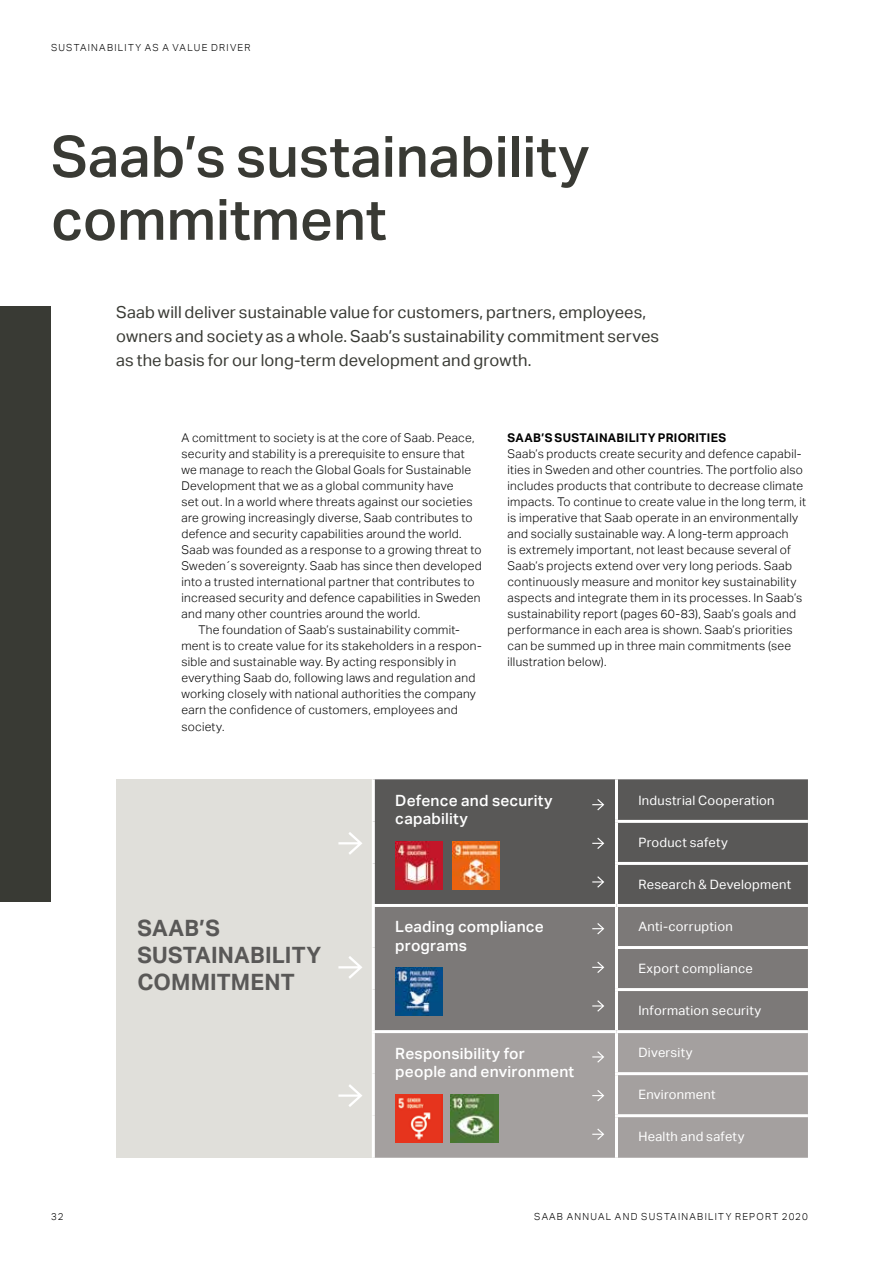
<style>
.page{position:relative;width:893px;height:1263px;background:#fff}
.page>*{position:absolute;margin:0;border:0;box-sizing:border-box;transform-origin:0 0}
.t1{font:500 57px/63px "Aktiv Grotesk";color:#393a34}
.t2{font:700 22.5px/27px "Aktiv Grotesk";letter-spacing:.005em;color:#595857}
.t3{font:16.5px/24px "Aktiv Grotesk";letter-spacing:.01em;color:#393a34}
.t4{font:500 15.45px/18.6px "Aktiv Grotesk";letter-spacing:.015em;color:#fff}
.t5{font:12.9px "Aktiv Grotesk";letter-spacing:.02em;color:#fff}
.t6{font:300 12px/16px "Aktiv Grotesk";letter-spacing:.025em;color:#000}
.t7{font:700 12px "Aktiv Grotesk";letter-spacing:.025em;color:#000}
.t8{font:300 9.75px "Aktiv Grotesk";letter-spacing:.13em;color:#000}
</style>
<div class="page">
<div style="left:0;top:306px;width:51px;height:596px;background:#393a34"></div>
<div style="left:116px;top:779px;width:257px;height:379px;background:#e0dfda"></div>
<div style="left:375px;top:779px;width:433px;height:125px;background:#595857"></div>
<div style="left:375px;top:907px;width:433px;height:123px;background:#7c7978"></div>
<div style="left:375px;top:1033px;width:433px;height:125px;background:#a4a09f"></div>
<hr style="left:372px;top:907px;width:3px;height:40px;background:#fff">
<hr style="left:615px;top:907px;width:3px;height:39px;background:#fff">
<hr style="left:372px;top:947px;width:3px;height:42px;background:#fff">
<hr style="left:615px;top:949px;width:3px;height:39px;background:#fff">
<hr style="left:372px;top:989px;width:3px;height:41px;background:#fff">
<hr style="left:615px;top:991px;width:3px;height:39px;background:#fff">
<hr style="left:372px;top:1033px;width:3px;height:41px;background:#fff">
<hr style="left:615px;top:1033px;width:3px;height:39px;background:#fff">
<hr style="left:372px;top:1074px;width:3px;height:42px;background:#fff">
<hr style="left:615px;top:1075px;width:3px;height:39px;background:#fff">
<hr style="left:372px;top:1116px;width:3px;height:42px;background:#fff">
<hr style="left:615px;top:1117px;width:3px;height:41px;background:#fff">
<hr style="left:372px;top:904px;width:244px;height:3px;background:#fff">
<hr style="left:372px;top:1030px;width:244px;height:3px;background:#fff">
<hr style="left:372px;top:779px;width:3px;height:42px;background:#fff">
<hr style="left:615px;top:779px;width:3px;height:41px;background:#fff">
<hr style="left:372px;top:821px;width:3px;height:42px;background:#fff">
<hr style="left:615px;top:823px;width:3px;height:39px;background:#fff">
<hr style="left:372px;top:863px;width:3px;height:41px;background:#fff">
<hr style="left:615px;top:865px;width:3px;height:39px;background:#fff">
<hr style="left:615px;top:820px;width:193px;height:3px;background:#fff">
<hr style="left:615px;top:862px;width:193px;height:3px;background:#fff">
<hr style="left:615px;top:946px;width:193px;height:3px;background:#fff">
<hr style="left:615px;top:988px;width:193px;height:3px;background:#fff">
<hr style="left:615px;top:1072px;width:193px;height:3px;background:#fff">
<hr style="left:615px;top:1114px;width:193px;height:3px;background:#fff">
<img style="left:395px;top:842px;width:48px;height:47px">
<img style="left:452px;top:842px;width:48px;height:47px">
<img style="left:395px;top:968px;width:48px;height:47px">
<img style="left:395px;top:1095px;width:48px;height:47px">
<img style="left:450px;top:1095px;width:48px;height:47px">
<svg style="left:338px;top:832px;width:24px;height:23px"></svg>
<svg style="left:338px;top:956px;width:24px;height:23px"></svg>
<svg style="left:338px;top:1084px;width:24px;height:23px"></svg>
<svg style="left:592px;top:837px;width:12px;height:12px"></svg>
<svg style="left:592px;top:799px;width:12px;height:11px"></svg>
<svg style="left:592px;top:876px;width:12px;height:12px"></svg>
<svg style="left:592px;top:961px;width:12px;height:12px"></svg>
<svg style="left:592px;top:923px;width:12px;height:11px"></svg>
<svg style="left:592px;top:1000px;width:12px;height:12px"></svg>
<svg style="left:592px;top:1090px;width:12px;height:11px"></svg>
<svg style="left:592px;top:1051px;width:12px;height:12px"></svg>
<svg style="left:592px;top:1128px;width:12px;height:12px"></svg>
<p class="t8" style="left:51px;top:42px;width:201px">SUSTAINABILITY AS A VALUE DRIVER</p>
<h1 class="t1" style="left:51px;top:126px;width:540px">Saab’s sustainability commitment</h1>
<h3 class="t3" style="left:116px;top:300px;width:544px">Saab will deliver sustainable value for customers, partners, employees, owners and society as a whole. Saab’s sustainability commitment serves as the basis for our long-term development and growth.</h3>
<p class="t6" style="left:181px;top:429px;width:295px">A comittment to society is at the core of Saab. Peace,</p>
<p class="t6" style="left:181px;top:446px;width:285px">security and stability is a prerequisite to ensure that</p>
<p class="t6" style="left:181px;top:462px;width:291px">we manage to reach the Global Goals for Sustainable</p>
<p class="t6" style="left:181px;top:478px;width:274px">Development that we as a global community have</p>
<p class="t6" style="left:181px;top:494px;width:293px">set out. In a world where threats against our societies</p>
<p class="t6" style="left:181px;top:510px;width:293px">are growing increasingly diverse, Saab contributes to</p>
<p class="t6" style="left:181px;top:526px;width:282px">defence and security capabilities around the world.</p>
<p class="t6" style="left:181px;top:542px;width:302px">Saab was founded as a response to a growing threat to</p>
<p class="t6" style="left:181px;top:558px;width:302px">Sweden´s sovereignty. Saab has since then developed</p>
<p class="t6" style="left:181px;top:574px;width:295px">into a trusted international partner that contributes to</p>
<p class="t6" style="left:181px;top:590px;width:300px">increased security and defence capabilities in Sweden</p>
<p class="t6" style="left:181px;top:606px;width:240px">and many other countries around the world.</p>
<p class="t6" style="left:198px;top:622px;width:263px">The foundation of Saab’s sustainability commit-</p>
<p class="t6" style="left:181px;top:638px;width:302px">ment is to create value for its stakeholders in a respon-</p>
<p class="t6" style="left:181px;top:654px;width:276px">sible and sustainable way. By acting responsibly in</p>
<p class="t6" style="left:181px;top:670px;width:295px">everything Saab do, following laws and regulation and</p>
<p class="t6" style="left:181px;top:686px;width:296px">working closely with national authorities the company</p>
<p class="t6" style="left:181px;top:702px;width:278px">earn the confidence of customers, employees and</p>
<p class="t6" style="left:181px;top:718px;width:44px">society.</p>
<p class="t7" style="left:507px;top:430px;width:220px">SAAB’S SUSTAINABILITY PRIORITIES</p>
<p class="t6" style="left:507px;top:445px;width:300px">Saab’s products create security and defence capabil&shy;ities in Sweden and other countries. The portfolio also includes products that contribute to decrease climate impacts. To continue to create value in the long term, it is imperative that Saab operate in an environmentally and socially sustainable way. A long-term approach<br>is extremely important, not least because several of Saab’s projects extend over very long periods. Saab continuously measure and monitor key sustainability aspects and integrate them in its processes. In Saab’s sustainability report (pages 60-83), Saab’s goals and performance in each area is shown. Saab’s priorities can be summed up in three main commitments (see illustration below).</p>
<h2 class="t2" style="left:137px;top:915px;width:185px">SAAB’S<br>SUSTAINABILITY<br>COMMITMENT</h2>
<p class="t4" style="left:395px;top:791px;width:159px">Defence and security capability</p>
<p class="t5" style="left:638px;top:793px;width:138px">Industrial Cooperation</p>
<p class="t5" style="left:638px;top:835px;width:91px">Product safety</p>
<p class="t5" style="left:638px;top:877px;width:154px">Research &amp; Development</p>
<p class="t4" style="left:395px;top:917px;width:150px">Leading compliance programs</p>
<p class="t5" style="left:638px;top:919px;width:96px">Anti-corruption</p>
<p class="t5" style="left:638px;top:961px;width:116px">Export compliance</p>
<p class="t5" style="left:638px;top:1003px;width:124px">Information security</p>
<p class="t4" style="left:395px;top:1044px;width:180px">Responsibility for people and environment</p>
<p class="t5" style="left:638px;top:1045px;width:56px">Diversity</p>
<p class="t5" style="left:638px;top:1087px;width:79px">Environment</p>
<p class="t5" style="left:638px;top:1129px;width:107px">Health and safety</p>
<p class="t8" style="left:51px;top:1211px;width:14px">32</p>
<p class="t8" style="left:534px;top:1211px;width:275px">SAAB ANNUAL AND SUSTAINABILITY REPORT 2020</p>
</div>
